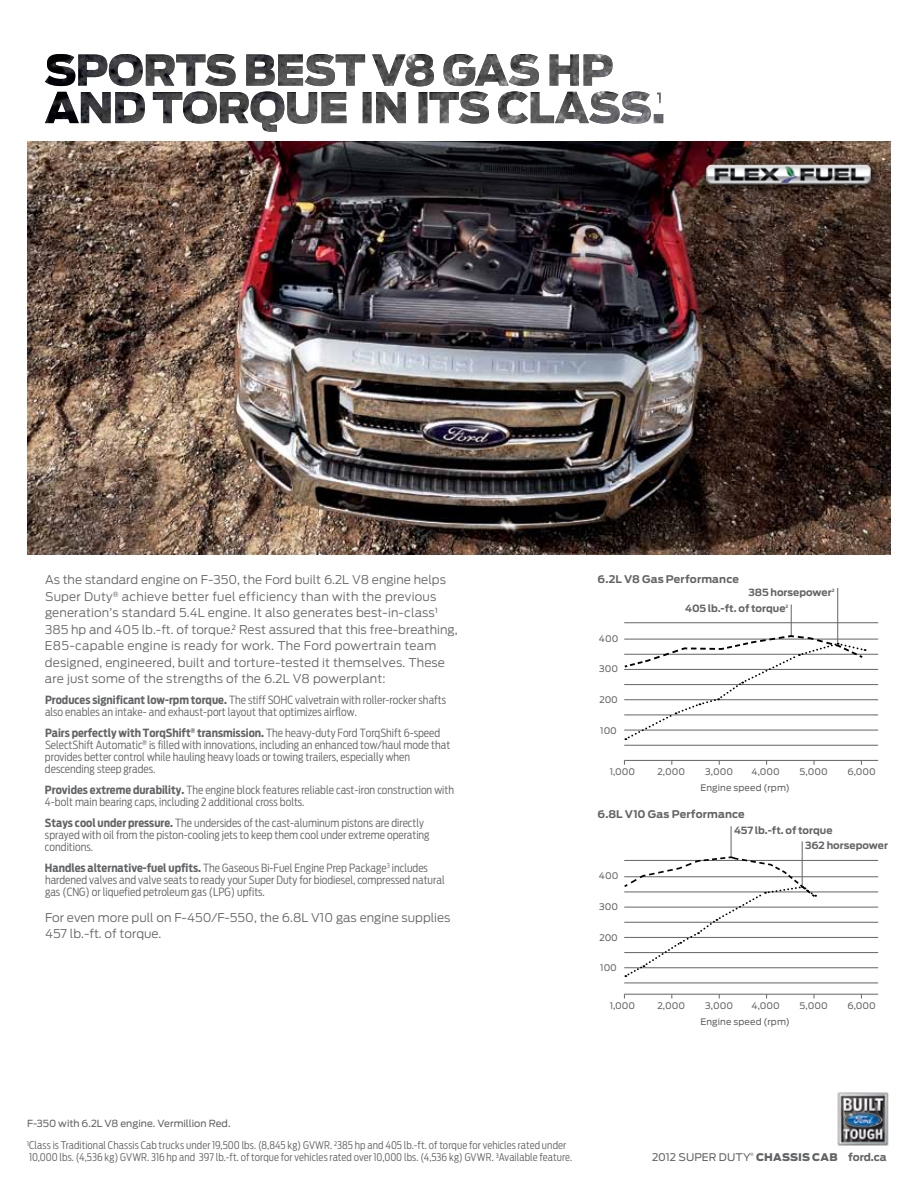
<style>
.page{position:relative;width:918px;height:1188px;background:#fff}
.page>*{position:absolute;margin:0;border:0;box-sizing:border-box;transform-origin:0 0}
.t1{font:300 12px/16.5px "Ford Antenna";letter-spacing:.01em;color:#636466}
.t2{font:300 11.25px/12px "Ford Antenna Cond";color:#636466}
.t3{font:300 10.5px/12px "Ford Antenna Cond";letter-spacing:.01em;color:#636466}
.t4{font:700 10.5px "Ford Antenna";letter-spacing:.015em;color:#636466}
.t5{font:10.5px "Ford Antenna";color:#636466}
.t6{font:900 10.5px "Ford Antenna";color:#636466}
.t7{font:700 9.9px/15.5px "Ford Antenna";color:#636466}
.t8{font:9.75px "Ford Antenna";color:#636466}
.t9{font:9px "Ford Antenna";color:#636466}
.t10{font:700 4.35px "Ford Antenna";color:#636466}
.t11{font:4.35px "Ford Antenna";color:#636466}
.s1{font-weight:700}
</style>
<div class="page">
<img style="left:837px;top:1092px;width:52px;height:54px">
<img style="left:27px;top:141px;width:864px;height:414px">
<img style="left:699px;top:154px;width:181px;height:42px">
<hr style="left:624px;top:994px;width:254px;height:1px;background:#636466">
<hr style="left:624px;top:968px;width:254px;height:1px;background:#636466">
<hr style="left:624px;top:937px;width:254px;height:1px;background:#636466">
<hr style="left:624px;top:907px;width:254px;height:1px;background:#636466">
<hr style="left:624px;top:983px;width:254px;height:1px;background:#636466">
<hr style="left:624px;top:952px;width:254px;height:1px;background:#636466">
<hr style="left:624px;top:922px;width:254px;height:1px;background:#636466">
<hr style="left:624px;top:892px;width:254px;height:1px;background:#636466">
<hr style="left:624px;top:877px;width:254px;height:1px;background:#636466">
<hr style="left:624px;top:860px;width:254px;height:1px;background:#636466">
<hr style="left:624px;top:760px;width:254px;height:1px;background:#636466">
<hr style="left:624px;top:730px;width:254px;height:1px;background:#636466">
<hr style="left:624px;top:699px;width:254px;height:1px;background:#636466">
<hr style="left:624px;top:669px;width:254px;height:1px;background:#636466">
<hr style="left:624px;top:745px;width:254px;height:1px;background:#636466">
<hr style="left:624px;top:715px;width:254px;height:1px;background:#636466">
<hr style="left:624px;top:684px;width:254px;height:1px;background:#636466">
<hr style="left:624px;top:654px;width:254px;height:1px;background:#636466">
<hr style="left:624px;top:639px;width:254px;height:1px;background:#636466">
<hr style="left:624px;top:622px;width:254px;height:1px;background:#636466">
<hr style="left:791px;top:604px;width:1px;height:32px;background:#636466">
<hr style="left:837px;top:588px;width:1px;height:56px;background:#636466">
<svg style="left:624px;top:634px;width:242px;height:106px"></svg>
<hr style="left:731px;top:826px;width:1px;height:31px;background:#636466">
<hr style="left:802px;top:841px;width:1px;height:45px;background:#636466">
<svg style="left:624px;top:856px;width:193px;height:121px"></svg>
<img style="left:45px;top:92px;width:606px;height:40px">
<img style="left:45px;top:54px;width:568px;height:32px">
<p class="t1" style="left:45px;top:570px;width:414px">As the standard engine on F-350, the Ford built 6.2L V8 engine helps Super Duty<sup>®</sup> achieve better fuel efficiency than with the previous generation’s standard 5.4L engine. It also generates best-in-class<sup>1<br></sup>385 hp and 405 lb.-ft. of torque.<sup>2</sup> Rest assured that this free‑breathing, E85-capable engine is ready for work. The Ford powertrain team designed, engineered, built and torture-tested it themselves. These are just some of the strengths of the 6.2L V8 powerplant:</p>
<p class="t2" style="left:45px;top:693px;width:403px"><span class="s1">Produces significant low-rpm torque.</span> The stiff SOHC valvetrain with roller-rocker shafts also enables an intake- and exhaust-port layout that optimizes airflow.</p>
<p class="t2" style="left:45px;top:726px;width:407px"><span class="s1">Pairs perfectly with TorqShift</span><sup>®</sup> <span class="s1">transmission.</span> The heavy-duty Ford TorqShift 6-speed SelectShift Automatic<sup>®</sup> is filled with innovations, including an enhanced tow/haul mode that provides better control while hauling heavy loads or towing trailers, especially when descending steep grades.</p>
<p class="t2" style="left:45px;top:783px;width:411px"><span class="s1">Provides extreme durability.</span> The engine block features reliable cast-iron construction with<br>4-bolt main bearing caps, including 2 additional cross bolts.</p>
<p class="t2" style="left:45px;top:816px;width:386px"><span class="s1">Stays cool under pressure.</span> The undersides of the cast-aluminum pistons are directly sprayed with oil from the piston-cooling jets to keep them cool under extreme operating conditions.</p>
<p class="t2" style="left:45px;top:861px;width:401px"><span class="s1">Handles alternative-fuel upfits.</span> The Gaseous Bi-Fuel Engine Prep Package<sup>3</sup> includes hardened valves and valve seats to ready your Super Duty for biodiesel, compressed natural gas (CNG) or liquefied petroleum gas (LPG) upfits.</p>
<p class="t1" style="left:45px;top:908px;width:407px">For even more pull on F-450/F-550, the 6.8L V10 gas engine supplies<br>457 lb.-ft. of torque.</p>
<p class="t4" style="left:598px;top:570px;width:143px">6.2L V8 Gas Performance</p>
<p class="t7" style="left:749px;top:584px;width:85px">385 horsepower</p>
<p class="t10" style="left:832px;top:586px;width:4px">2</p>
<p class="t9" style="left:599px;top:631px;width:21px">400</p>
<p class="t9" style="left:599px;top:661px;width:20px">300</p>
<p class="t9" style="left:599px;top:692px;width:20px">200</p>
<p class="t9" style="left:600px;top:723px;width:18px">100</p>
<p class="t7" style="left:685px;top:600px;width:102px">405 lb.-ft. of torque</p>
<p class="t10" style="left:785px;top:602px;width:4px">2</p>
<p class="t9" style="left:610px;top:764px;width:27px">1,000</p>
<p class="t9" style="left:657px;top:764px;width:29px">2,000</p>
<p class="t9" style="left:705px;top:764px;width:29px">3,000</p>
<p class="t9" style="left:752px;top:764px;width:30px">4,000</p>
<p class="t9" style="left:800px;top:764px;width:30px">5,000</p>
<p class="t9" style="left:847px;top:764px;width:30px">6,000</p>
<p class="t9" style="left:700px;top:780px;width:91px">Engine speed (rpm)</p>
<p class="t4" style="left:598px;top:805px;width:149px">6.8L V10 Gas Performance</p>
<p class="t9" style="left:599px;top:868px;width:21px">400</p>
<p class="t9" style="left:599px;top:899px;width:20px">300</p>
<p class="t9" style="left:599px;top:930px;width:20px">200</p>
<p class="t9" style="left:600px;top:960px;width:18px">100</p>
<p class="t7" style="left:805px;top:822px;width:84px;text-indent:-71px">457 lb.-ft. of torque<br>362 horsepower</p>
<p class="t9" style="left:610px;top:998px;width:27px">1,000</p>
<p class="t9" style="left:657px;top:998px;width:29px">2,000</p>
<p class="t9" style="left:705px;top:998px;width:29px">3,000</p>
<p class="t9" style="left:752px;top:998px;width:30px">4,000</p>
<p class="t9" style="left:800px;top:998px;width:30px">5,000</p>
<p class="t9" style="left:847px;top:998px;width:30px">6,000</p>
<p class="t9" style="left:700px;top:1014px;width:91px">Engine speed (rpm)</p>
<p class="t8" style="left:27px;top:1115px;width:205px">F-350 with 6.2L V8 engine. Vermillion Red.</p>
<p class="t3" style="left:27px;top:1138px;width:547px"><sup>1</sup>Class is Traditional Chassis Cab trucks under 19,500 lbs. (8,845 kg) GVWR. <sup>2</sup>385 hp and 405 lb.-ft. of torque for vehicles rated under<br>10,000 lbs. (4,536 kg) GVWR. 316 hp and 397 lb.-ft. of torque for vehicles rated over 10,000 lbs. (4,536 kg) GVWR. <sup>3</sup>Available feature.</p>
<p class="t5" style="left:652px;top:1148px;width:35px">2012 SUPER</p>
<p class="t5" style="left:719px;top:1148px;width:9px">DUTY</p>
<p class="t11" style="left:750px;top:1151px;width:5px">®</p>
<p class="t6" style="left:756px;top:1147px;width:9px">CHASSIS</p>
<p class="t6" style="left:812px;top:1147px;width:10px">CAB</p>
<p class="t4" style="left:848px;top:1148px;width:40px">ford.ca</p>
</div>
